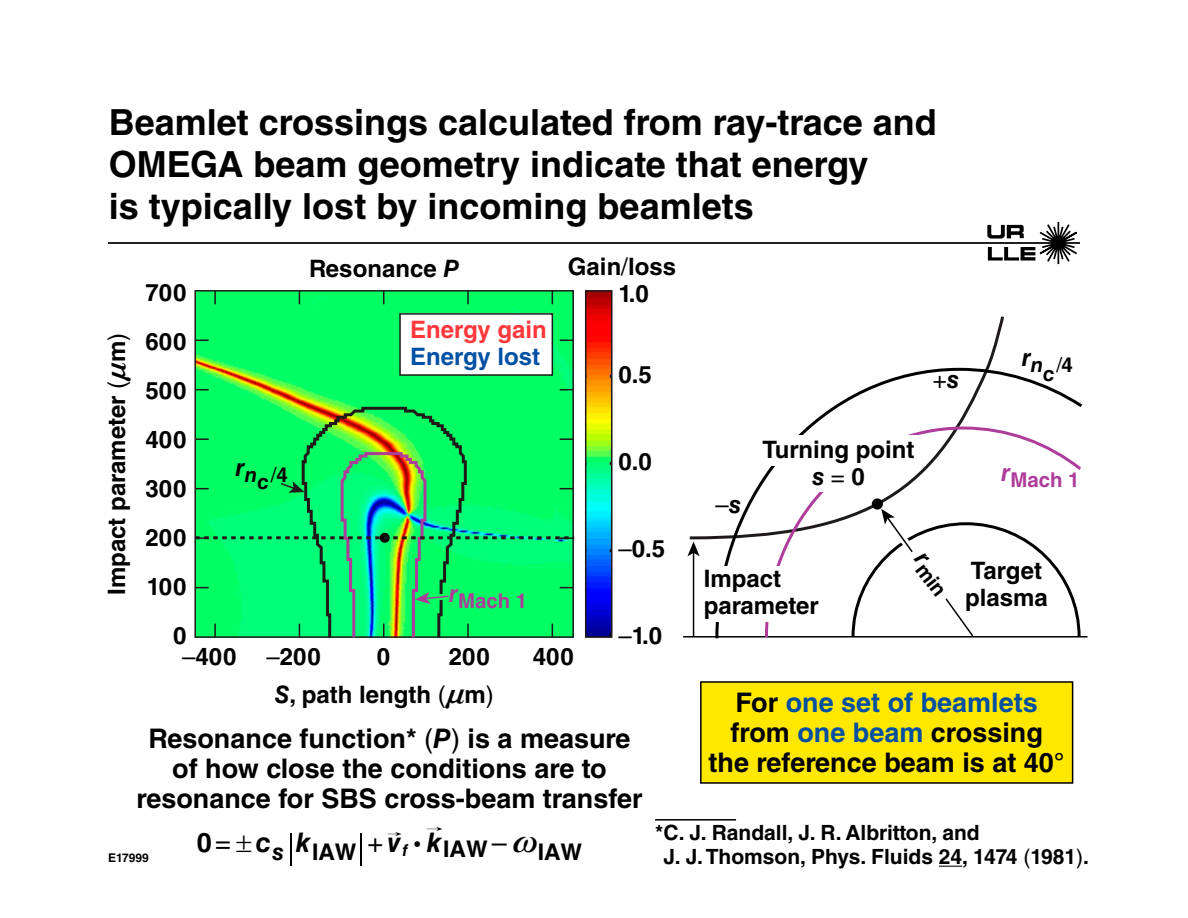
<style>
.page{position:relative;width:1188px;height:918px;background:#fff}
.page>*{position:absolute;margin:0;border:0;box-sizing:border-box;transform-origin:0 0}
.t1{font:700 36px/42px "Helvetica LT Std";color:#000}
.t2{font:700 27px/30px "Helvetica LT Std";color:#000;text-align:center}
.t3{font:italic 700 27px "Helvetica LT Std";color:#000}
.t4{font:27px "Helvetica LT Std";color:#000}
.t5{font:700 24px/27px "Helvetica LT Std";color:#000}
.t6{font:700 24px "Helvetica LT Std";color:#ff383c}
.t7{font:700 24px "Helvetica LT Std";color:#0050a4}
.t8{font:24px "Helvetica LT Std";color:#000}
.t9{font:700 22.95px "Helvetica LT Std";color:#000}
.t10{font:700 21px/24px "Helvetica LT Std";color:#000}
.t11{font:700 20.4px "Helvetica LT Std";color:#ad3c9b}
.t12{font:italic 700 20.4px "Helvetica LT Std";color:#000}
.t13{font:700 20.4px "Helvetica LT Std";color:#000}
.t14{font:700 12px "Helvetica LT Std";color:#000}
.s1{font-weight:400}
.s2{font-family:"MM Greek"}
.s3{font-style:italic}
.s4{font-weight:700;font-style:italic}
.s5{color:#004fa3}
</style>
<div class="page">
<svg style="left:987px;top:221px;width:90px;height:44px"></svg>
<hr style="left:108px;top:242px;width:972px;height:2px;background:#000">
<img style="left:197px;top:293px;width:374px;height:112px">
<img style="left:588px;top:293px;width:22px;height:342px">
<div style="left:585px;top:290px;width:28px;height:348px;border:2px solid #1f191a"></div>
<svg style="left:195px;top:389px;width:14px;height:1px"></svg>
<svg style="left:195px;top:340px;width:14px;height:1px"></svg>
<svg style="left:299px;top:291px;width:1px;height:13px"></svg>
<svg style="left:214px;top:291px;width:2px;height:13px"></svg>
<svg style="left:552px;top:291px;width:1px;height:13px"></svg>
<svg style="left:467px;top:291px;width:2px;height:13px"></svg>
<svg style="left:383px;top:291px;width:1px;height:13px"></svg>
<svg style="left:560px;top:389px;width:13px;height:1px"></svg>
<svg style="left:560px;top:340px;width:13px;height:1px"></svg>
<svg style="left:195px;top:405px;width:379px;height:233px;background:#11e966"></svg>
<div style="left:400px;top:314px;width:152px;height:61px;background:#fff"></div>
<div style="left:399px;top:313px;width:154px;height:63px;border:2px solid #1f1a1a"></div>
<svg style="left:689px;top:316px;width:315px;height:224px"></svg>
<hr style="left:683px;top:636px;width:405px;height:2px;background:#000">
<svg style="left:714px;top:366px;width:372px;height:273px"></svg>
<hr style="left:693px;top:552px;width:1px;height:85px;background:#000">
<svg style="left:687px;top:541px;width:13px;height:15px"></svg>
<div style="left:872px;top:498px;width:11px;height:12px;background:#000;border-radius:50%"></div>
<svg style="left:850px;top:509px;width:232px;height:130px"></svg>
<div style="left:750px;top:435px;width:175px;height:31px;background:#fff"></div>
<div style="left:799px;top:461px;width:72px;height:31px;background:#fff"></div>
<div style="left:698px;top:566px;width:116px;height:56px;background:#fff"></div>
<hr style="left:291px;top:833px;width:1px;height:32px;background:#000">
<hr style="left:361px;top:833px;width:1px;height:32px;background:#000">
<svg style="left:388px;top:832px;width:14px;height:4px"></svg>
<svg style="left:427px;top:827px;width:15px;height:4px"></svg>
<div style="left:701px;top:682px;width:372px;height:101px;background:#ffe800"></div>
<div style="left:700px;top:681px;width:373px;height:103px;border:2px solid #000"></div>
<svg style="left:939px;top:866px;width:23px;height:1px"></svg>
<hr style="left:655px;top:819px;width:81px;height:2px;background:#000">
<h1 class="t1" style="left:109px;top:100px;width:830px">Beamlet crossings calculated from ray-trace and<br>OMEGA beam geometry indicate that energy<br>is typically lost by incoming beamlets</h1>
<p class="t5" style="left:103px;top:595px;width:263px;rotate:-90deg">Impact parameter <span class="s1">(</span><span class="s2">n</span>m<span class="s1">)</span></p>
<p class="t5" style="left:146px;top:279px;width:42px">700</p>
<p class="t5" style="left:146px;top:328px;width:42px">600</p>
<p class="t5" style="left:146px;top:377px;width:42px">500</p>
<p class="t5" style="left:146px;top:426px;width:42px">400</p>
<p class="t5" style="left:146px;top:475px;width:42px">300</p>
<p class="t5" style="left:146px;top:524px;width:42px">200</p>
<p class="t5" style="left:147px;top:573px;width:41px">100</p>
<p class="t5" style="left:173px;top:622px;width:15px">0</p>
<p class="t5" style="left:309px;top:254px;width:152px">Resonance <span class="s3">P</span></p>
<p class="t5" style="left:568px;top:253px;width:110px">Gain<span class="s1">/</span>loss</p>
<p class="t6" style="left:410px;top:315px;width:138px">Energy gain</p>
<p class="t7" style="left:410px;top:342px;width:131px">Energy lost</p>
<p class="t5" style="left:619px;top:280px;width:32px">1.0</p>
<p class="t5" style="left:619px;top:360px;width:35px">0.5</p>
<p class="t12" style="left:236px;top:466px;width:54px"><sup>r</sup>nc<sup>/</sup><sup>4</sup></p>
<p class="t11" style="left:449px;top:588px;width:80px"><sup>r</sup>Mach 1</p>
<p class="t5" style="left:619px;top:447px;width:35px">0.0</p>
<p class="t5" style="left:619px;top:534px;width:48px"><span class="s1">–</span>0.5</p>
<p class="t5" style="left:619px;top:621px;width:45px"><span class="s1">–</span>1.0</p>
<p class="t5" style="left:377px;top:643px;width:15px">0</p>
<p class="t5" style="left:182px;top:643px;width:56px"><span class="s1">–</span>400</p>
<p class="t5" style="left:267px;top:643px;width:56px"><span class="s1">–</span>200</p>
<p class="t5" style="left:449px;top:643px;width:42px">200</p>
<p class="t5" style="left:533px;top:643px;width:42px">400</p>
<p class="t8" style="left:716px;top:490px;width:27px">–<span class="s4">s</span></p>
<p class="t8" style="left:933px;top:366px;width:28px">+<span class="s4">s</span></p>
<p class="t5" style="left:762px;top:436px;width:154px;text-align:center">Turning point <span class="s3">s</span> <span class="s1">=</span> 0</p>
<p class="t12" style="left:1022px;top:357px;width:52px"><sup>r</sup>nc<sup>/</sup><sup>4</sup></p>
<p class="t11" style="left:1001px;top:468px;width:80px"><sup>r</sup>Mach 1</p>
<p class="t5" style="left:704px;top:565px;width:117px">Impact parameter</p>
<p class="t13" style="left:925px;top:550px;width:47px;rotate:53deg"><sup>r</sup>min</p>
<p class="t5" style="left:965px;top:557px;width:84px">Target plasma</p>
<p class="t5" style="left:275px;top:681px;width:220px"><span class="s3">S</span>, path length <span class="s1">(</span><span class="s2">n</span>m<span class="s1">)</span></p>
<p class="t2" style="left:136px;top:723px;width:508px">Resonance function* <span class="s1">(</span><span class="s3">P</span><span class="s1">)</span> is a measure of how close the conditions are to resonance for SBS cross-beam transfer</p>
<p class="t2" style="left:197px;top:827px;width:17px">0</p>
<p class="t3" style="left:256px;top:826px;width:56px">c k</p>
<p class="t3" style="left:388px;top:826px;width:56px">v k</p>
<p class="t4" style="left:492px;top:827px;width:17px">–</p>
<p class="t9" style="left:215px;top:838px;width:369px"><sup>=</sup><sup>!</sup> <span class="s3">s</span> IAW <sup>+</sup> <sup>f</sup> <sup>:</sup> IAW <sup>~</sup>IAW</p>
<p class="t14" style="left:108px;top:850px;width:42px">E17999</p>
<p class="t2" style="left:709px;top:687px;width:358px">For <span class="s5">one set of beamlets </span>from <span class="s5">one beam</span> crossing the reference beam is at 40°</p>
<p class="t10" style="left:664px;top:820px;width:427px;text-indent:-9px">*C. J. Randall, J. R. Albritton, and<br>J. J. Thomson, Phys. Fluids 24, 1474 <span class="s1">(</span>1981<span class="s1">)</span>.</p>
</div>
